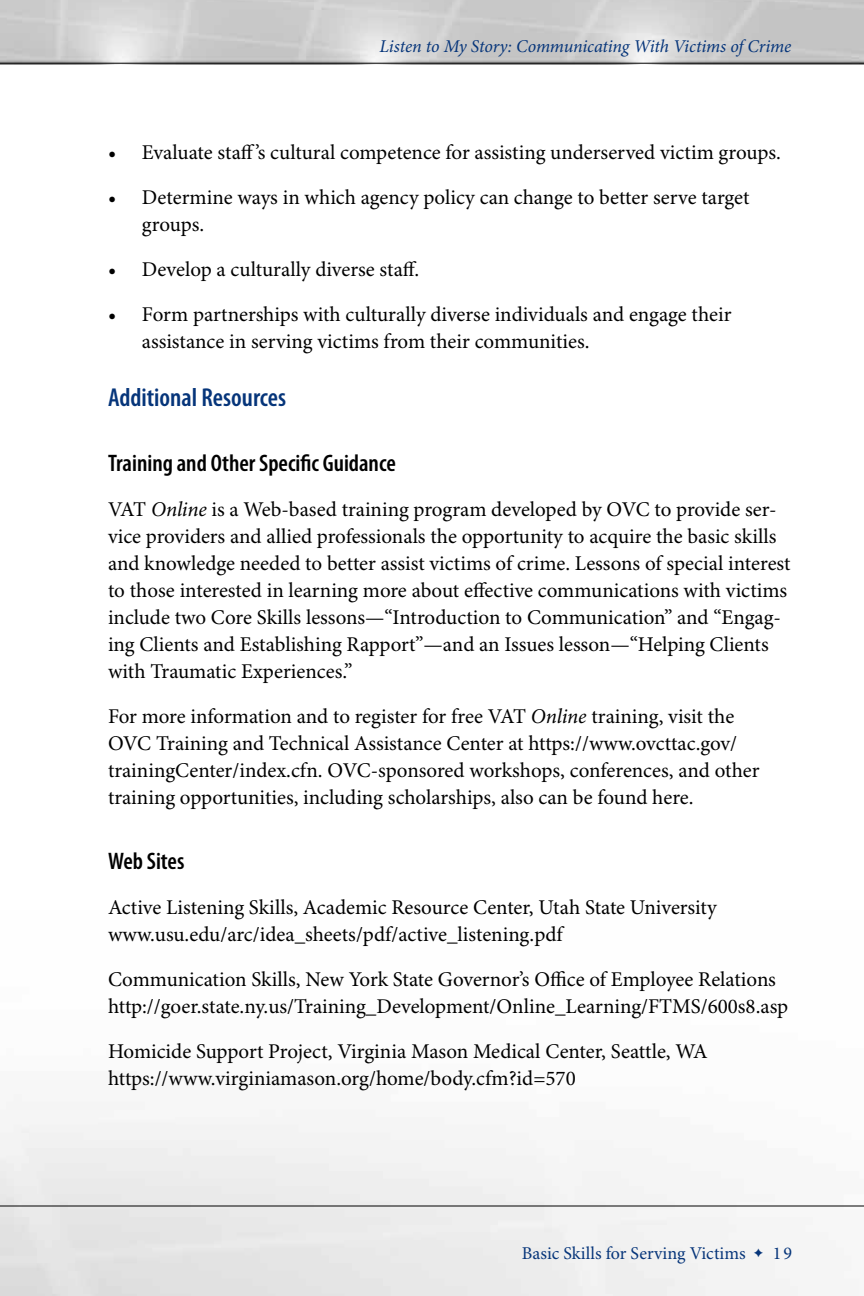
<style>
.page{position:relative;width:864px;height:1296px;background:#fff}
.page>*{position:absolute;margin:0;border:0;box-sizing:border-box;transform-origin:0 0}
.t1{font:600 condensed 26px "Myriad Pro";color:#06357a}
.t2{font:600 condensed 24px "Myriad Pro";color:#000}
.t3{font:21px/27px "Minion Pro";color:#000}
.t4{font:italic 18px "Minion Pro";letter-spacing:-.01em;color:#06357a}
.t5{font:18px "Minion Pro";color:#06357a}
.s1{font-style:italic}
</style>
<div class="page">
<img style="left:0;top:0;width:864px;height:65px">
<hr style="left:0;top:63px;width:864px;height:1px;background:#000">
<hr style="left:0;top:1206px;width:864px;height:1px;background:#000">
<svg style="left:754px;top:1249px;width:9px;height:8px"></svg>
<p class="t4" style="left:380px;top:35px;width:413px">Listen to My Story: Communicating With Victims of Crime</p>
<p class="t3" style="left:108px;top:131px;width:674px;line-height:45px;text-align:center">• Evaluate staff’s cultural competence for assisting underserved victim groups.<br>Determine ways in which agency policy can change to better serve target</p>
<p class="t3" style="left:142px;top:203px;width:591px;line-height:45px">groups.<br>Develop a culturally diverse staff.<br>Form partnerships with culturally diverse individuals and engage their</p>
<p class="t3" style="left:142px;top:329px;width:449px">assistance in serving victims from their communities.</p>
<p class="t3" style="left:108px;top:185px;width:10px">•</p>
<p class="t3" style="left:108px;top:248px;width:10px;line-height:45px">• •</p>
<h2 class="t1" style="left:108px;top:384px;width:180px">Additional Resources</h2>
<h3 class="t2" style="left:108px;top:450px;width:289px">Training and Other Specific Guidance</h3>
<p class="t3" style="left:108px;top:497px;width:684px">VAT <span class="s1">Online</span> is a Web-based training program developed by OVC to provide ser&shy;vice providers and allied professionals the opportunity to acquire the basic skills and knowledge needed to better assist victims of crime. Lessons of special interest to those interested in learning more about effective communications with victims include two Core Skills lessons—“Introduction to Communication” and “Engag&shy;ing Clients and Establishing Rapport”—and an Issues lesson—“Helping Clients with Traumatic Experiences.”</p>
<p class="t3" style="left:108px;top:704px;width:653px">For more information and to register for free VAT <span class="s1">Online</span> training, visit the OVC Training and Technical Assistance Center at https://www.ovcttac.gov/ trainingCenter/index.cfn. OVC-sponsored workshops, conferences, and other training opportunities, including scholarships, also can be found here.</p>
<h3 class="t2" style="left:108px;top:848px;width:78px">Web Sites</h3>
<p class="t3" style="left:108px;top:895px;width:610px">Active Listening Skills, Academic Resource Center, Utah State University www.usu.edu/arc/idea_sheets/pdf/active_listening.pdf</p>
<p class="t3" style="left:108px;top:967px;width:682px">Communication Skills, New York State Governor’s Office of Employee Relations http://goer.state.ny.us/Training_Development/Online_Learning/FTMS/600s8.asp</p>
<p class="t3" style="left:108px;top:1039px;width:601px">Homicide Support Project, Virginia Mason Medical Center, Seattle, WA https://www.virginiamason.org/home/body.cfm?id=570</p>
<p class="t5" style="left:522px;top:1243px;width:225px">Basic Skills for Serving Victims</p>
<p class="t5" style="left:773px;top:1243px;width:21px">19</p>
</div>
